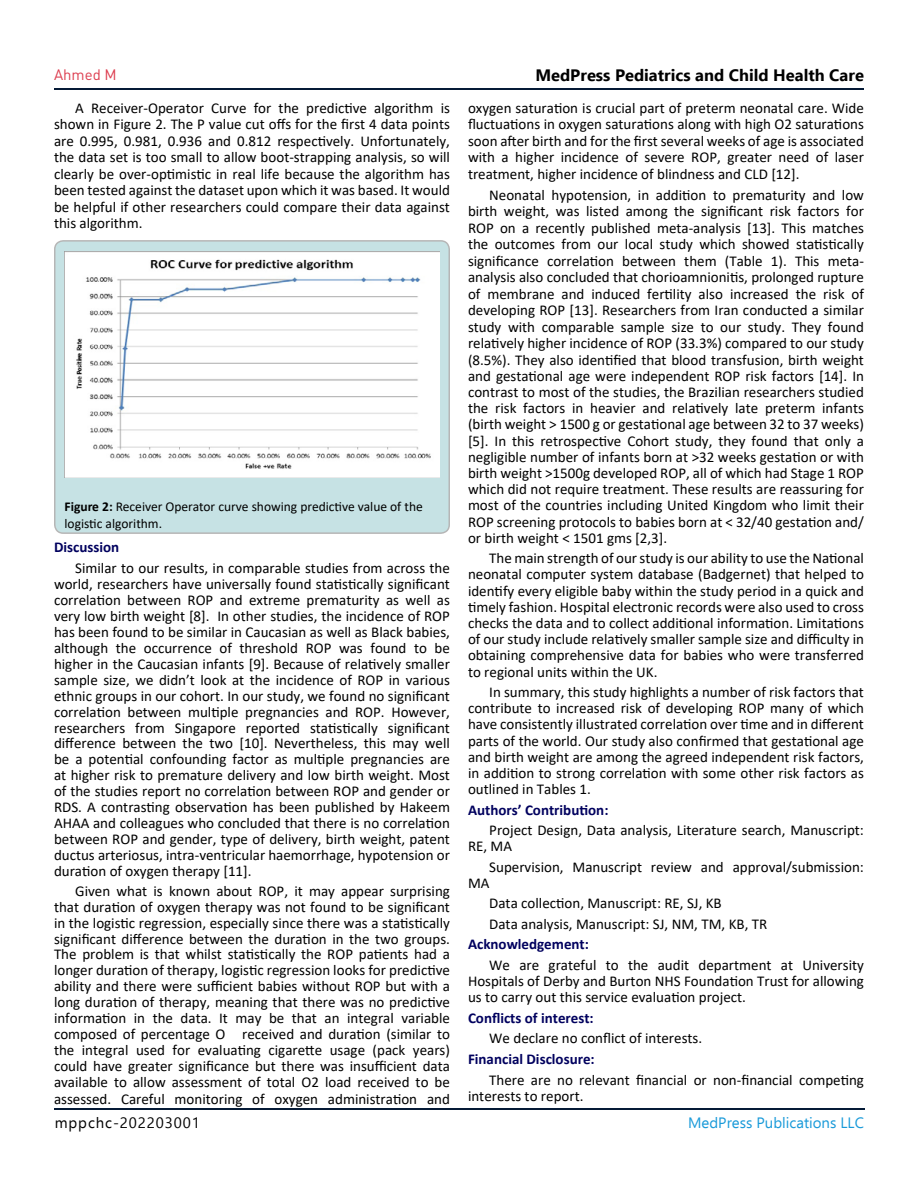
<style>
.page{position:relative;width:918px;height:1188px;background:#fff}
.page>*{position:absolute;margin:0;border:0;box-sizing:border-box;transform-origin:0 0}
.t1{font:700 16.5px "Ebrima";color:#000}
.t2{font:15px/16.4px "Calibri";color:#000;text-align:justify}
.t3{font:700 15px "Calibri";color:#00005e}
.t4{font:15px "Ebrima";color:#199ad9}
.t5{font:15px "Ebrima";letter-spacing:.06em;color:#000}
.t6{font:15px "DIN Pro";color:#dd3e50}
.t7{font:13.5px/16.5px "Calibri";color:#000}
.s1{font-weight:700}
</style>
<div class="page">
<hr style="left:54px;top:88px;width:810px;height:1px;background:#051a36">
<hr style="left:55px;top:1109px;width:810px;height:1px;background:#051a36">
<div style="left:55px;top:241px;width:394px;height:292px;background:#c6e2e4;border-radius:9px"></div>
<div style="left:54px;top:240px;width:396px;height:294px;border:2px solid #000;border-radius:9px"></div>
<img style="left:65px;top:252px;width:375px;height:226px">
<p class="t6" style="left:54px;top:63px;width:64px">Ahmed M</p>
<p class="t1" style="left:535px;top:62px;width:330px">MedPress Pediatrics and Child Health Care</p>
<p class="t2" style="left:54px;top:99px;width:397px;text-indent:21px">A Receiver-Operator Curve for the predictive algorithm is shown in Figure 2. The P value cut offs for the first 4 data points are 0.995, 0.981, 0.936 and 0.812 respectively. Unfortunately, the data set is too small to allow boot-strapping analysis, so will clearly be over-optimistic in real life because the algorithm has been tested against the dataset upon which it was based. It would be helpful if other researchers could compare their data against this algorithm.</p>
<p class="t7" style="left:65px;top:498px;width:360px"><span class="s1">Figure 2:</span> Receiver Operator curve showing predictive value of the logistic algorithm.</p>
<p class="t3" style="left:54px;top:537px;width:67px">Discussion</p>
<p class="t2" style="left:54px;top:560px;width:398px;line-height:15.9px;text-indent:21px">Similar to our results, in comparable studies from across the world, researchers have universally found statistically significant correlation between ROP and extreme prematurity as well as very low birth weight [8]. In other studies, the incidence of ROP has been found to be similar in Caucasian as well as Black babies, although the occurrence of threshold ROP was found to be higher in the Caucasian infants [9]. Because of relatively smaller sample size, we didn’t look at the incidence of ROP in various ethnic groups in our cohort. In our study, we found no significant correlation between multiple pregnancies and ROP. However, researchers from Singapore reported statistically significant difference between the two [10]. Nevertheless, this may well be a potential confounding factor as multiple pregnancies are at higher risk to premature delivery and low birth weight. Most of the studies report no correlation between ROP and gender or RDS. A contrasting observation has been published by Hakeem AHAA and colleagues who concluded that there is no correlation between ROP and gender, type of delivery, birth weight, patent ductus arteriosus, intra-ventricular haemorrhage, hypotension or duration of oxygen therapy [11].</p>
<p class="t2" style="left:54px;top:882px;width:398px;text-indent:21px">Given what is known about ROP, it may appear surprising that duration of oxygen therapy was not found to be significant in the logistic regression, especially since there was a statistically significant difference between the duration in the two groups.<br>The problem is that whilst statistically the ROP patients had a longer duration of therapy, logistic regression looks for predictive ability and there were sufficient babies without ROP but with a long duration of therapy, meaning that there was no predictive information in the data. It may be that an integral variable composed of percentage O received and duration (similar to the integral used for evaluating cigarette usage (pack years) could have greater significance but there was insufficient data available to allow assessment of total O2 load received to be assessed. Careful monitoring of oxygen administration and</p>
<p class="t5" style="left:55px;top:1111px;width:147px">mppchc-202203001</p>
<p class="t2" style="left:468px;top:99px;width:397px">oxygen saturation is crucial part of preterm neonatal care. Wide fluctuations in oxygen saturations along with high O2 saturations soon after birth and for the first several weeks of age is associated with a higher incidence of severe ROP, greater need of laser treatment, higher incidence of blindness and CLD [12].</p>
<p class="t2" style="left:468px;top:186px;width:398px;text-indent:21px">Neonatal hypotension, in addition to prematurity and low birth weight, was listed among the significant risk factors for ROP on a recently published meta-analysis [13]. This matches the outcomes from our local study which showed statistically significance correlation between them (Table 1). This meta&shy;analysis also concluded that chorioamnionitis, prolonged rupture of membrane and induced fertility also increased the risk of developing ROP [13]. Researchers from Iran conducted a similar study with comparable sample size to our study. They found relatively higher incidence of ROP (33.3%) compared to our study (8.5%). They also identified that blood transfusion, birth weight and gestational age were independent ROP risk factors [14]. In contrast to most of the studies, the Brazilian researchers studied the risk factors in heavier and relatively late preterm infants (birth weight &gt; 1500 g or gestational age between 32 to 37 weeks) [5]. In this retrospective Cohort study, they found that only a negligible number of infants born at &gt;32 weeks gestation or with birth weight &gt;1500g developed ROP, all of which had Stage 1 ROP which did not require treatment. These results are reassuring for most of the countries including United Kingdom who limit their ROP screening protocols to babies born at &lt; 32/40 gestation and/ or birth weight &lt; 1501 gms [2,3].</p>
<p class="t2" style="left:468px;top:550px;width:398px;text-indent:21px">The main strength of our study is our ability to use the National neonatal computer system database (Badgernet) that helped to identify every eligible baby within the study period in a quick and timely fashion. Hospital electronic records were also used to cross checks the data and to collect additional information. Limitations of our study include relatively smaller sample size and difficulty in obtaining comprehensive data for babies who were transferred to regional units within the UK.</p>
<p class="t2" style="left:468px;top:684px;width:398px;text-indent:21px">In summary, this study highlights a number of risk factors that contribute to increased risk of developing ROP many of which have consistently illustrated correlation over time and in different parts of the world. Our study also confirmed that gestational age and birth weight are among the agreed independent risk factors, in addition to strong correlation with some other risk factors as outlined in Tables 1.</p>
<p class="t3" style="left:468px;top:799px;width:142px">Authors’ Contribution:</p>
<p class="t2" style="left:468px;top:822px;width:397px;text-indent:21px">Project Design, Data analysis, Literature search, Manuscript:<br>RE, MA</p>
<p class="t2" style="left:468px;top:858px;width:397px;text-indent:21px">Supervision, Manuscript review and approval/submission:<br>MA</p>
<p class="t2" style="left:489px;top:893px;width:280px;line-height:20.4px">Data collection, Manuscript: RE, SJ, KB<br>Data analysis, Manuscript: SJ, NM, TM, KB, TR</p>
<p class="t3" style="left:468px;top:934px;width:122px">Acknowledgement:</p>
<p class="t2" style="left:468px;top:956px;width:398px;text-indent:21px">We are grateful to the audit department at University Hospitals of Derby and Burton NHS Foundation Trust for allowing us to carry out this service evaluation project.</p>
<p class="t3" style="left:468px;top:1007px;width:127px">Conflicts of interest:</p>
<p class="t2" style="left:489px;top:1030px;width:214px">We declare no conflict of interests.</p>
<p class="t3" style="left:468px;top:1048px;width:128px">Financial Disclosure:</p>
<p class="t2" style="left:468px;top:1071px;width:397px;text-indent:21px">There are no relevant financial or non-financial competing interests to report.</p>
<p class="t4" style="left:688px;top:1111px;width:177px">MedPress Publications LLC</p>
</div>
